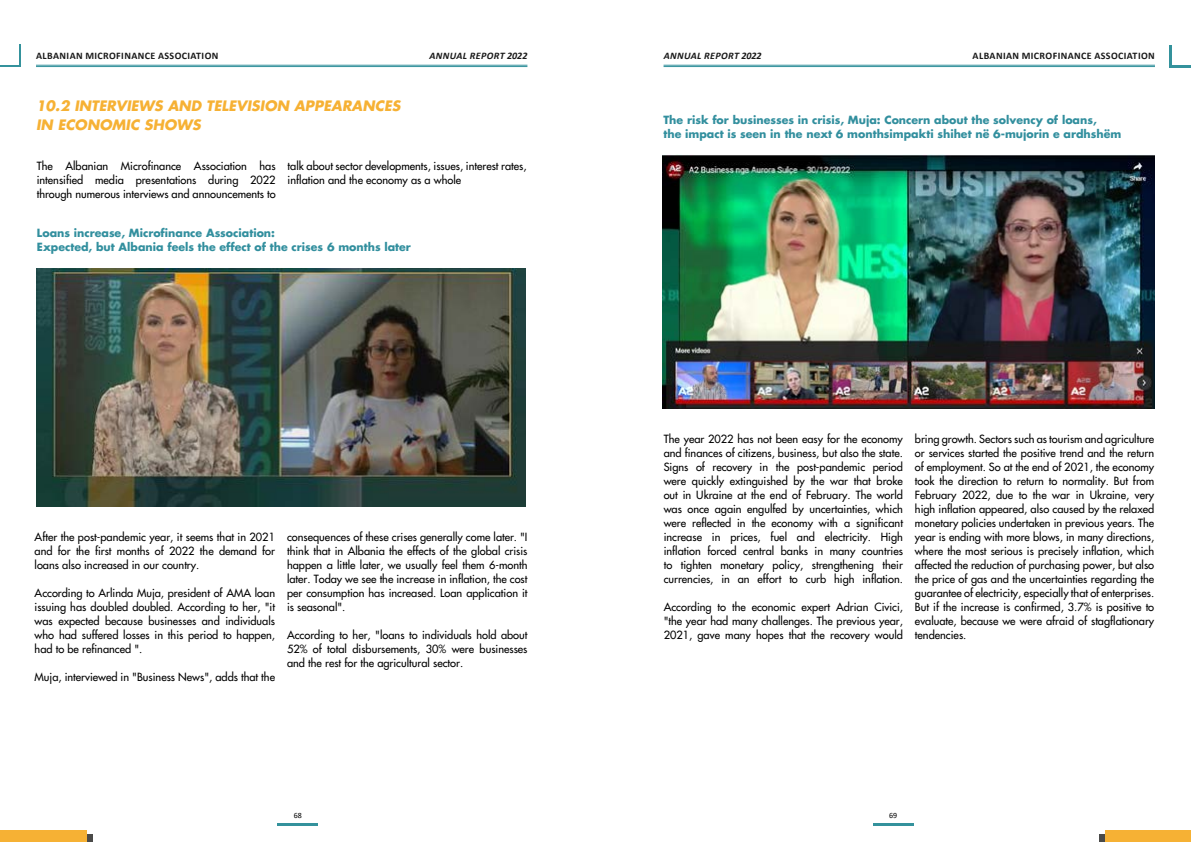
<style>
.page{position:relative;width:1191px;height:842px;background:#fff}
.page>*{position:absolute;margin:0;border:0;box-sizing:border-box;transform-origin:0 0}
.t1{font:italic 700 14px/19px "Futura LT";color:#f6b134}
.t2{font:11px/14px "Futura LT";color:#000;text-align:justify}
.t3{font:700 11px/14px "Futura LT";color:#328f9e}
.t4{font:700 10px "Calibri";letter-spacing:.04em;color:#191919}
.t5{font:italic 700 10px "Calibri";letter-spacing:.04em;color:#191919}
.t6{font:8px "Calibri";color:#000}
</style>
<div class="page">
<div style="left:0;top:835px;width:93px;height:7px;background:#4a4a49"></div>
<div style="left:1099px;top:835px;width:92px;height:7px;background:#4a4a49"></div>
<svg style="left:0;top:44px;width:21px;height:23px"></svg>
<div style="left:1169px;top:45px;width:22px;height:23px;background:linear-gradient(to right,#34929c,#34929c)"></div>
<hr style="left:663px;top:65px;width:492px;height:1px;background:#34929c">
<hr style="left:663px;top:66px;width:492px;height:1px;background:#34929c">
<hr style="left:36px;top:65px;width:491px;height:1px;background:#34929c">
<hr style="left:36px;top:66px;width:491px;height:1px;background:#34929c">
<div style="left:0;top:0;width:18px;height:64px;background:#fff"></div>
<div style="left:1172px;top:0;width:19px;height:64px;background:#fff"></div>
<hr style="left:277px;top:823px;width:41px;height:2px;background:#34929c">
<hr style="left:873px;top:823px;width:40px;height:2px;background:#34929c">
<div style="left:0;top:831px;width:87px;height:11px;background:#f6b134"></div>
<div style="left:1104px;top:831px;width:87px;height:11px;background:#f6b134"></div>
<img style="left:36px;top:269px;width:490px;height:237px">
<img style="left:663px;top:155px;width:492px;height:253px">
<p class="t4" style="left:36px;top:48px;width:184px">ALBANIAN MICROFINANCE ASSOCIATION</p>
<p class="t5" style="left:429px;top:48px;width:99px">ANNUAL REPORT 2022</p>
<p class="t5" style="left:664px;top:48px;width:99px">ANNUAL REPORT 2022</p>
<p class="t4" style="left:972px;top:48px;width:184px">ALBANIAN MICROFINANCE ASSOCIATION</p>
<p class="t1" style="left:36px;top:96px;width:366px">10.2 INTERVIEWS AND TELEVISION APPEARANCES<br>IN ECONOMIC SHOWS</p>
<p class="t2" style="left:37px;top:159px;width:240px">The Albanian Microfinance Association has intensified media presentations during 2022 through numerous interviews and announcements to</p>
<p class="t2" style="left:288px;top:159px;width:240px">talk about sector developments, issues, interest rates, inflation and the economy as a whole</p>
<p class="t3" style="left:37px;top:226px;width:375px">Loans increase, Microfinance Association:<br>Expected, but Albania feels the effect of the crises 6 months later</p>
<p class="t2" style="left:35px;top:530px;width:242px">After the post-pandemic year, it seems that in 2021 and for the first months of 2022 the demand for loans also increased in our country.</p>
<p class="t2" style="left:35px;top:586px;width:242px">According to Arlinda Muja, president of AMA loan issuing has doubled doubled. According to her, "it was expected because businesses and individuals who had suffered losses in this period to happen, had to be refinanced ".</p>
<p class="t2" style="left:35px;top:670px;width:242px">Muja, interviewed in "Business News", adds that the</p>
<p class="t2" style="left:287px;top:530px;width:242px">consequences of these crises generally come later. "I think that in Albania the effects of the global crisis happen a little later, we usually feel them 6-month later. Today we see the increase in inflation, the cost per consumption has increased. Loan application it is seasonal".</p>
<p class="t2" style="left:287px;top:628px;width:242px">According to her, "loans to individuals hold about 52% of total disbursements, 30% were businesses and the rest for the agricultural sector.</p>
<p class="t3" style="left:663px;top:113px;width:459px">The risk for businesses in crisis, Muja: Concern about the solvency of loans,<br>the impact is seen in the next 6 monthsimpakti shihet në 6-mujorin e ardhshëm</p>
<p class="t2" style="left:663px;top:431px;width:241px">The year 2022 has not been easy for the economy and finances of citizens, business, but also the state.<br>Signs of recovery in the post-pandemic period were quickly extinguished by the war that broke out in Ukraine at the end of February. The world was once again engulfed by uncertainties, which were reflected in the economy with a significant increase in prices, fuel and electricity. High inflation forced central banks in many countries to tighten monetary policy, strengthening their currencies, in an effort to curb high inflation.</p>
<p class="t2" style="left:663px;top:599px;width:241px">According to the economic expert Adrian Civici, "the year had many challenges. The previous year, 2021, gave many hopes that the recovery would</p>
<p class="t2" style="left:915px;top:431px;width:241px">bring growth. Sectors such as tourism and agriculture or services started the positive trend and the return of employment. So at the end of 2021, the economy took the direction to return to normality. But from February 2022, due to the war in Ukraine, very high inflation appeared, also caused by the relaxed monetary policies undertaken in previous years. The year is ending with more blows, in many directions, where the most serious is precisely inflation, which affected the reduction of purchasing power, but also the price of gas and the uncertainties regarding the guarantee of electricity, especially that of enterprises.<br>But if the increase is confirmed, 3.7% is positive to evaluate, because we were afraid of stagflationary tendencies.</p>
<p class="t6" style="left:294px;top:810px;width:10px">68</p>
<p class="t6" style="left:889px;top:810px;width:10px">69</p>
</div>
